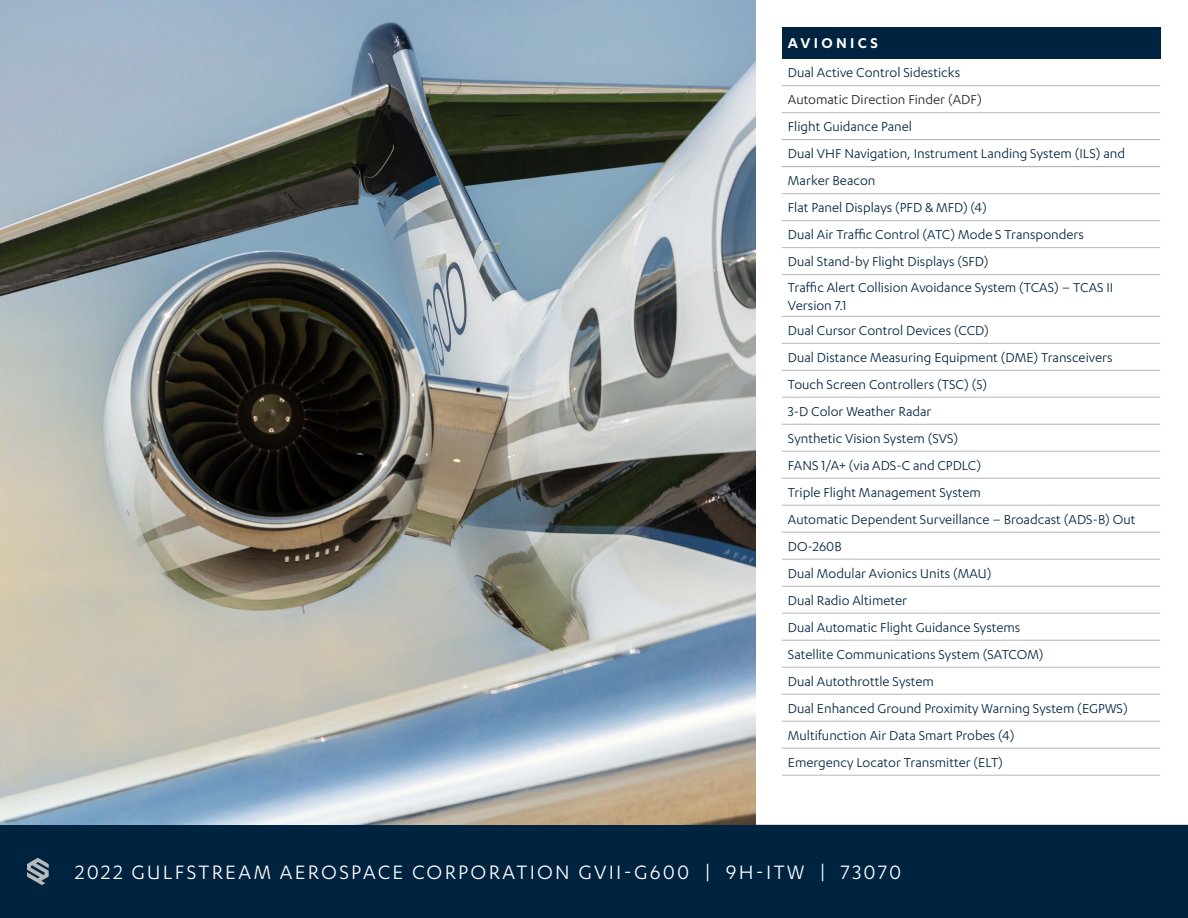
<style>
.page{position:relative;width:1188px;height:918px;background:#fff}
.page>*{position:absolute;margin:0;border:0;box-sizing:border-box;transform-origin:0 0}
.t1{font:22.5px "Karbon";letter-spacing:.1em;color:#fff}
.t2{font:600 16.5px "Karbon";letter-spacing:.2em;color:#fff}
.t3{font:15px/18px "Karbon";color:#002340}
.t4{font:15px "Karbon";color:#231f20}
</style>
<div class="page">
<div style="left:0;top:825px;width:1188px;height:93px;background:#002340"></div>
<svg style="left:27px;top:858px;width:22px;height:27px"></svg>
<div style="left:782px;top:27px;width:378px;height:32px;background:#002340"></div>
<hr style="left:1160px;top:27px;width:1px;height:32px;background:#002340">
<hr style="left:782px;top:85px;width:378px;height:1px;background:#b6b8b9">
<hr style="left:782px;top:112px;width:378px;height:1px;background:#b6b8b9">
<hr style="left:782px;top:193px;width:378px;height:1px;background:#b6b8b9">
<hr style="left:782px;top:220px;width:378px;height:1px;background:#b6b8b9">
<hr style="left:782px;top:247px;width:378px;height:1px;background:#b6b8b9">
<hr style="left:782px;top:274px;width:378px;height:1px;background:#b6b8b9">
<hr style="left:782px;top:316px;width:378px;height:1px;background:#b6b8b9">
<hr style="left:782px;top:343px;width:378px;height:1px;background:#b6b8b9">
<hr style="left:782px;top:370px;width:378px;height:1px;background:#b6b8b9">
<hr style="left:782px;top:397px;width:378px;height:1px;background:#b6b8b9">
<hr style="left:782px;top:424px;width:378px;height:1px;background:#b6b8b9">
<hr style="left:782px;top:451px;width:378px;height:1px;background:#b6b8b9">
<hr style="left:782px;top:478px;width:378px;height:1px;background:#b6b8b9">
<hr style="left:782px;top:505px;width:378px;height:1px;background:#b6b8b9">
<hr style="left:782px;top:532px;width:378px;height:1px;background:#b6b8b9">
<hr style="left:782px;top:559px;width:378px;height:1px;background:#b6b8b9">
<hr style="left:782px;top:586px;width:378px;height:1px;background:#b6b8b9">
<hr style="left:782px;top:613px;width:378px;height:1px;background:#b6b8b9">
<hr style="left:782px;top:640px;width:378px;height:1px;background:#b6b8b9">
<hr style="left:782px;top:667px;width:378px;height:1px;background:#b6b8b9">
<hr style="left:782px;top:694px;width:378px;height:1px;background:#b6b8b9">
<hr style="left:782px;top:721px;width:378px;height:1px;background:#b6b8b9">
<hr style="left:782px;top:748px;width:378px;height:1px;background:#b6b8b9">
<hr style="left:782px;top:775px;width:378px;height:1px;background:#b6b8b9">
<hr style="left:782px;top:139px;width:378px;height:1px;background:#a9a8aa">
<hr style="left:782px;top:166px;width:378px;height:1px;background:#a9a8aa">
<img style="left:0;top:0;width:756px;height:825px">
<p class="t2" style="left:788px;top:34px;width:91px">AVIONICS</p>
<p class="t3" style="left:788px;top:63px;width:174px">Dual Active Control Sidesticks</p>
<p class="t4" style="left:788px;top:91px;width:195px">Automatic Direction Finder (ADF)</p>
<p class="t3" style="left:788px;top:117px;width:126px">Flight Guidance Panel</p>
<p class="t3" style="left:788px;top:144px;width:339px">Dual VHF Navigation, Instrument Landing System (ILS) and</p>
<p class="t3" style="left:788px;top:171px;width:89px">Marker Beacon</p>
<p class="t3" style="left:788px;top:198px;width:201px">Flat Panel Displays (PFD &amp; MFD) (4)</p>
<p class="t3" style="left:788px;top:225px;width:298px">Dual Air Traffic Control (ATC) Mode S Transponders</p>
<p class="t3" style="left:788px;top:252px;width:202px">Dual Stand-by Flight Displays (SFD)</p>
<p class="t3" style="left:788px;top:278px;width:327px">Traffic Alert Collision Avoidance System (TCAS) – TCAS II<br>Version 7.1</p>
<p class="t3" style="left:788px;top:321px;width:202px">Dual Cursor Control Devices (CCD)</p>
<p class="t3" style="left:788px;top:348px;width:326px">Dual Distance Measuring Equipment (DME) Transceivers</p>
<p class="t3" style="left:788px;top:375px;width:201px">Touch Screen Controllers (TSC) (5)</p>
<p class="t3" style="left:788px;top:402px;width:145px">3-D Color Weather Radar</p>
<p class="t3" style="left:788px;top:429px;width:172px">Synthetic Vision System (SVS)</p>
<p class="t3" style="left:788px;top:456px;width:195px">FANS 1/A+ (via ADS-C and CPDLC)</p>
<p class="t3" style="left:788px;top:483px;width:194px">Triple Flight Management System</p>
<p class="t3" style="left:788px;top:510px;width:349px">Automatic Dependent Surveillance – Broadcast (ADS-B) Out</p>
<p class="t3" style="left:788px;top:537px;width:55px">DO-260B</p>
<p class="t3" style="left:788px;top:564px;width:205px">Dual Modular Avionics Units (MAU)</p>
<p class="t3" style="left:788px;top:591px;width:121px">Dual Radio Altimeter</p>
<p class="t3" style="left:788px;top:618px;width:234px">Dual Automatic Flight Guidance Systems</p>
<p class="t3" style="left:788px;top:645px;width:257px">Satellite Communications System (SATCOM)</p>
<p class="t3" style="left:788px;top:672px;width:148px">Dual Autothrottle System</p>
<p class="t3" style="left:788px;top:699px;width:341px">Dual Enhanced Ground Proximity Warning System (EGPWS)</p>
<p class="t3" style="left:788px;top:726px;width:228px">Multifunction Air Data Smart Probes (4)</p>
<p class="t3" style="left:788px;top:753px;width:217px">Emergency Locator Transmitter (ELT)</p>
<h1 class="t1" style="left:75px;top:860px;width:828px">2022 GULFSTREAM AEROSPACE CORPORATION GVII-G600 | 9H-ITW | 73070</h1>
</div>
